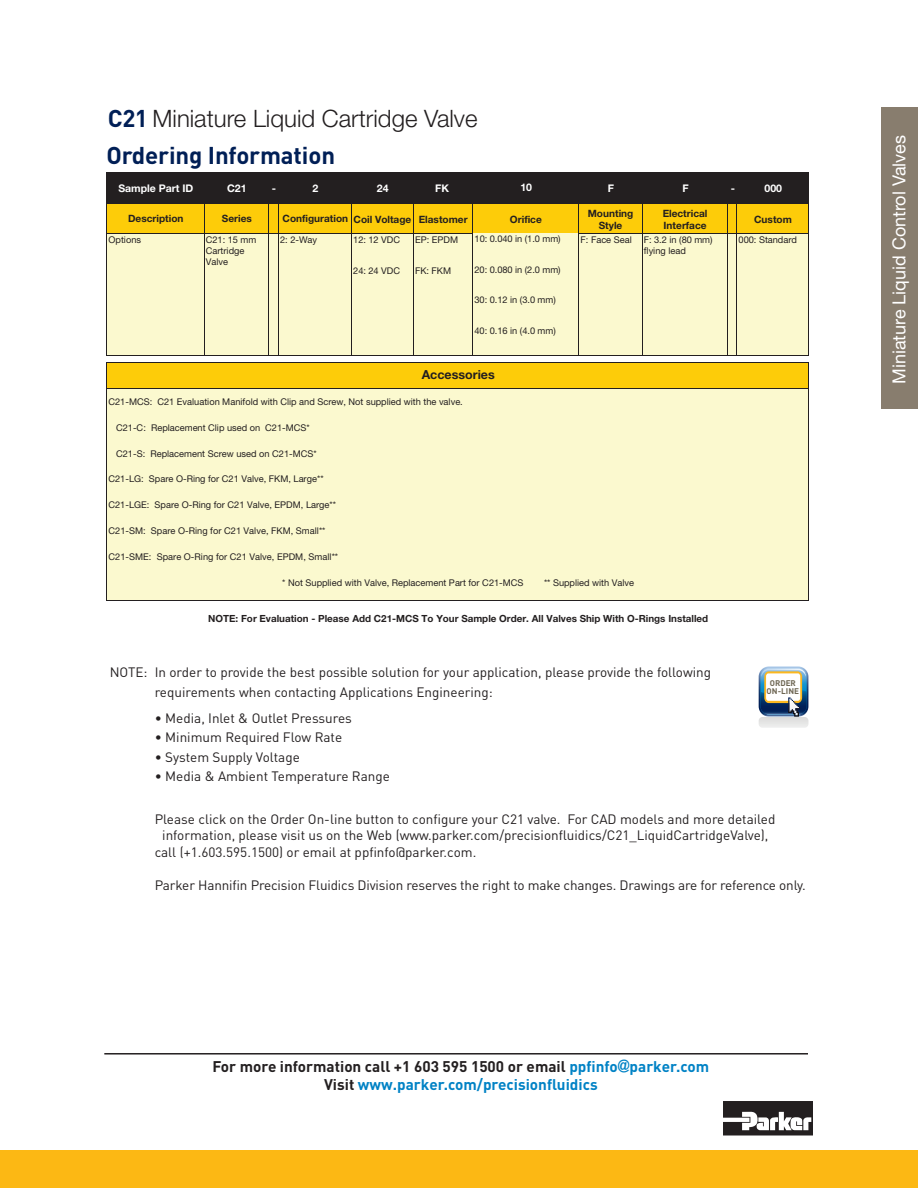
<style>
.page{position:relative;width:918px;height:1188px;background:#fff}
.page>*{position:absolute;margin:0;border:0;box-sizing:border-box;transform-origin:0 0}
.t1{font:300 24px "Helvetica Neue LT Std";color:#231f20}
.t2{font:700 24px "DIN";letter-spacing:-.005em;color:#001f56}
.t3{font:18px "Helvetica Neue LT Std";color:#fff}
.t4{font:700 15.3px/18.3px "DINOT";color:#0082c5;text-align:center}
.t5{font:13.5px/19.5px "DIN";color:#231f20}
.t6{font:700 12.45px "Helvetica Neue LT Std";color:#231f20}
.t7{font:700 10.5px "Helvetica Neue LT Std";color:#fff}
.t8{font:700 10.05px/12.1px "Helvetica Neue LT Std";color:#231f20;text-align:center}
.t9{font:700 9.9px "Helvetica Neue LT Std";color:#231f20}
.t10{font:9.3px/10.9px "Helvetica Neue LT Std";color:#231f20}
.t11{font:700 8.1px/7.8px "DINOT";color:#6f6754;text-align:center}
.s1{font-family:"DINOT";font-weight:700;color:#001f56}
.s2{color:#231f20}
.s3{font-family:"Impact";font-weight:400}
</style>
<div class="page">
<div style="left:0;top:1150px;width:918px;height:38px;background:#fcb814"></div>
<div style="left:882px;top:108px;width:36px;height:301px;background:#887d6e"></div>
<svg style="left:723px;top:1101px;width:90px;height:35px"></svg>
<hr style="left:104px;top:1053px;width:704px;height:2px;background:#231f20">
<svg style="left:759px;top:666px;width:49px;height:62px"></svg>
<div style="left:107px;top:173px;width:702px;height:30px;background:#231f20"></div>
<div style="left:107px;top:203px;width:702px;height:31px;background:#fdcc09"></div>
<div style="left:107px;top:234px;width:702px;height:122px;background:#fbf9cf"></div>
<div style="left:107px;top:362px;width:702px;height:27px;background:#fdcc09"></div>
<div style="left:107px;top:388px;width:702px;height:53px;background:#fbf9cf"></div>
<div style="left:107px;top:428px;width:702px;height:171px;background:#fbf9cf"></div>
<hr style="left:107px;top:203px;width:244px;height:1px;background:#231f20">
<hr style="left:352px;top:203px;width:121px;height:1px;background:#231f20">
<hr style="left:204px;top:203px;width:1px;height:31px;background:#231f20">
<hr style="left:107px;top:234px;width:162px;height:1px;background:#231f20">
<hr style="left:269px;top:203px;width:1px;height:31px;background:#231f20">
<hr style="left:278px;top:203px;width:1px;height:31px;background:#231f20">
<hr style="left:269px;top:234px;width:82px;height:1px;background:#231f20">
<hr style="left:352px;top:234px;width:121px;height:1px;background:#231f20">
<hr style="left:579px;top:203px;width:1px;height:31px;background:#231f20">
<hr style="left:642px;top:203px;width:1px;height:31px;background:#231f20">
<hr style="left:728px;top:203px;width:1px;height:31px;background:#231f20">
<hr style="left:737px;top:203px;width:1px;height:31px;background:#231f20">
<hr style="left:809px;top:203px;width:1px;height:31px;background:#231f20">
<hr style="left:107px;top:203px;width:1px;height:153px;background:#231f20">
<hr style="left:809px;top:234px;width:1px;height:122px;background:#231f20">
<hr style="left:107px;top:362px;width:1px;height:238px;background:#231f20">
<hr style="left:204px;top:234px;width:1px;height:122px;background:#231f20">
<hr style="left:269px;top:234px;width:1px;height:122px;background:#231f20">
<hr style="left:278px;top:234px;width:1px;height:122px;background:#231f20">
<hr style="left:351px;top:173px;width:1px;height:183px;background:#231f20">
<hr style="left:413px;top:173px;width:1px;height:183px;background:#231f20">
<hr style="left:473px;top:203px;width:1px;height:153px;background:#231f20">
<hr style="left:579px;top:234px;width:1px;height:122px;background:#231f20">
<hr style="left:642px;top:234px;width:1px;height:122px;background:#231f20">
<hr style="left:728px;top:234px;width:1px;height:122px;background:#231f20">
<hr style="left:737px;top:234px;width:1px;height:122px;background:#231f20">
<hr style="left:809px;top:363px;width:1px;height:237px;background:#231f20">
<hr style="left:107px;top:172px;width:702px;height:1px;background:#231f20">
<hr style="left:473px;top:203px;width:336px;height:1px;background:#231f20">
<hr style="left:579px;top:234px;width:230px;height:1px;background:#231f20">
<hr style="left:107px;top:356px;width:702px;height:1px;background:#231f20">
<hr style="left:107px;top:362px;width:702px;height:1px;background:#231f20">
<hr style="left:107px;top:388px;width:702px;height:1px;background:#231f20">
<hr style="left:107px;top:600px;width:702px;height:1px;background:#231f20">
<h1 class="t1" style="left:108px;top:104px;width:371px"><span class="s1">C21</span> Miniature Liquid Cartridge Valve</h1>
<h1 class="t2" style="left:106px;top:139px;width:230px">Ordering Information</h1>
<p class="t7" style="left:118px;top:182px;width:77px">Sample Part ID</p>
<p class="t7" style="left:227px;top:182px;width:21px">C21</p>
<p class="t7" style="left:272px;top:182px;width:6px">-</p>
<p class="t7" style="left:313px;top:182px;width:7px">2</p>
<p class="t7" style="left:377px;top:182px;width:13px">24</p>
<p class="t7" style="left:435px;top:182px;width:15px">FK</p>
<p class="t7" style="left:520px;top:181px;width:13px">10</p>
<p class="t7" style="left:608px;top:182px;width:8px">F</p>
<p class="t7" style="left:682px;top:182px;width:8px">F</p>
<p class="t7" style="left:731px;top:182px;width:6px">-</p>
<p class="t7" style="left:764px;top:182px;width:19px">000</p>
<p class="t8" style="left:128px;top:212px;width:57px">Description</p>
<p class="t8" style="left:222px;top:212px;width:31px">Series</p>
<p class="t8" style="left:283px;top:213px;width:186px">Configuration Coil Voltage Elastomer</p>
<p class="t8" style="left:510px;top:213px;width:33px">Orifice</p>
<p class="t8" style="left:588px;top:207px;width:47px">Mounting<br>Style</p>
<p class="t8" style="left:663px;top:207px;width:46px;text-align:left">Electrical<br>Interface</p>
<p class="t8" style="left:754px;top:213px;width:39px">Custom</p>
<p class="t10" style="left:109px;top:234px;width:34px">Options</p>
<p class="t10" style="left:280px;top:234px;width:39px">2: 2-Way</p>
<p class="t10" style="left:353px;top:234px;width:48px">12: 12 VDC</p>
<p class="t10" style="left:415px;top:234px;width:45px">EP: EPDM</p>
<p class="t10" style="left:581px;top:234px;width:53px">F: Face Seal</p>
<p class="t10" style="left:644px;top:234px;width:70px">F: 3.2 in (80 mm) flying lead</p>
<p class="t10" style="left:739px;top:234px;width:60px">000: Standard</p>
<p class="t10" style="left:353px;top:265px;width:48px">24: 24 VDC</p>
<p class="t10" style="left:415px;top:265px;width:38px">FK: FKM</p>
<p class="t10" style="left:475px;top:233px;width:88px">10: 0.040 in (1.0 mm)</p>
<p class="t10" style="left:475px;top:264px;width:88px">20: 0.080 in (2.0 mm)</p>
<p class="t10" style="left:475px;top:294px;width:83px">30: 0.12 in (3.0 mm)</p>
<p class="t10" style="left:475px;top:325px;width:83px">40: 0.16 in (4.0 mm)</p>
<p class="t10" style="left:206px;top:234px;width:52px">C21: 15 mm<br>Cartridge<br>Valve</p>
<p class="t6" style="left:422px;top:367px;width:75px">Accessories</p>
<p class="t10" style="left:109px;top:396px;width:356px">C21-MCS: C21 Evaluation Manifold with Clip and Screw, Not supplied with the valve.</p>
<p class="t10" style="left:116px;top:422px;width:195px">C21-C: Replacement Clip used on C21-MCS*</p>
<p class="t10" style="left:116px;top:448px;width:202px">C21-S: Replacement Screw used on C21-MCS*</p>
<p class="t10" style="left:108px;top:474px;width:217px">C21-LG: Spare O-Ring for C21 Valve, FKM, Large**</p>
<p class="t10" style="left:108px;top:499px;width:229px">C21-LGE: Spare O-Ring for C21 Valve, EPDM, Large**</p>
<p class="t10" style="left:108px;top:525px;width:219px">C21-SM: Spare O-Ring for C21 Valve, FKM, Small**</p>
<p class="t10" style="left:108px;top:551px;width:231px">C21-SME: Spare O-Ring for C21 Valve, EPDM, Small**</p>
<p class="t10" style="left:282px;top:577px;width:243px">* Not Supplied with Valve, Replacement Part for C21-MCS</p>
<p class="t10" style="left:544px;top:577px;width:92px">** Supplied with Valve</p>
<p class="t9" style="left:208px;top:612px;width:501px">NOTE: For Evaluation - Please Add C21-MCS To Your Sample Order. All Valves Ship With O-Rings Installed</p>
<p class="t5" style="left:155px;top:663px;width:558px;text-indent:-45px">NOTE: In order to provide the best possible solution for your application, please provide the following requirements when contacting Applications Engineering:</p>
<p class="t5" style="left:155px;top:708px;width:199px">• Media, Inlet &amp; Outlet Pressures</p>
<p class="t5" style="left:155px;top:728px;width:189px">• Minimum Required Flow Rate</p>
<p class="t5" style="left:155px;top:747px;width:147px">• System Supply Voltage</p>
<p class="t5" style="left:155px;top:767px;width:237px">• Media &amp; Ambient Temperature Range</p>
<p class="t5" style="left:155px;top:809px;width:622px">Please click on the Order On-line button to configure your C21 valve. For CAD models and more detailed</p>
<p class="t5" style="left:162px;top:826px;width:608px">information, please visit us on the Web (www.parker.com/precisionfluidics/C21_LiquidCartridgeValve),</p>
<p class="t5" style="left:155px;top:842px;width:323px">call (+1.603.595.1500) or email at ppfinfo@parker.com.</p>
<p class="t5" style="left:155px;top:875px;width:653px">Parker Hannifin Precision Fluidics Division reserves the right to make changes. Drawings are for reference only.</p>
<p class="t11" style="left:767px;top:679px;width:34px">ORDER<br>ON-LINE</p>
<p class="t4" style="left:212px;top:1056px;width:498px"><span class="s2">For more information call +1 603 595 1500 or email</span> ppfinfo<span class="s3">@</span>parker.com<br><span class="s2">Visit</span> www.parker.com/precisionfluidics</p>
<h2 class="t3" style="left:889px;top:384px;width:251px;rotate:-90deg">Miniature Liquid Control Valves</h2>
</div>
